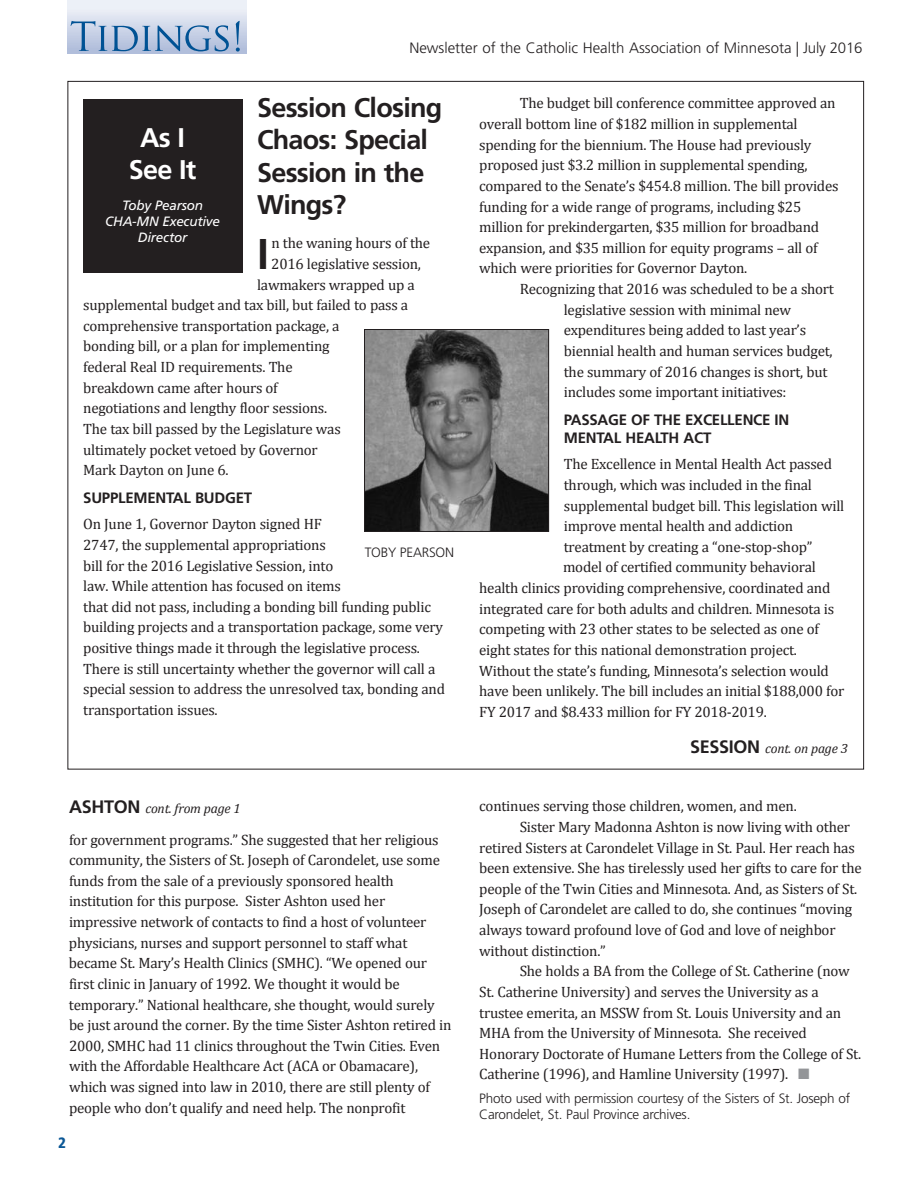
<style>
.page{position:relative;width:918px;height:1188px;background:#fff}
.page>*{position:absolute;margin:0;border:0;box-sizing:border-box;transform-origin:0 0}
.t1{font:700 43.05px "Frutiger CE";color:#231f20}
.t2{font:700 27px/32.4px "Frutiger LT";letter-spacing:-.03em;color:#231f20}
.t3{font:700 27px/32.4px "Frutiger LT";letter-spacing:-.03em;color:#fff;text-align:center}
.t4{font:15px/20.7px "Cambria";letter-spacing:-.015em;color:#231f20}
.t5{font:300 15px "Frutiger LT";color:#231f20}
.t6{font:700 15px/18px "Frutiger LT";letter-spacing:-.015em;color:#231f20}
.t7{font:900 condensed 15px "Frutiger LT";color:#0c5896}
.t8{font:300 13.5px/16.2px "Frutiger LT";letter-spacing:-.015em;color:#231f20}
.t9{font:italic 13.5px "Cambria";letter-spacing:-.015em;color:#231f20}
.t10{font:italic 13.5px/16.2px "Frutiger LT";letter-spacing:-.015em;color:#fff;text-align:center}
.s1{font-family:"Frutiger CE";font-weight:700;font-style:normal;font-size:18px}
.s2{font-family:"Frutiger LT";font-weight:700;font-style:normal;font-size:18px}
.s3{color:#939598}
</style>
<div class="page">
<div style="left:68px;top:0;width:178px;height:54px;background:linear-gradient(to bottom,#f4f7fb,#adbbd9)"></div>
<svg style="left:71px;top:21px;width:158px;height:30px;background:#9bb4d3"></svg>
<svg style="left:236px;top:21px;width:4px;height:31px"></svg>
<div style="left:83px;top:99px;width:159px;height:174px;background:#231f20"></div>
<img style="left:366px;top:331px;width:181px;height:199px">
<div style="left:364px;top:329px;width:185px;height:203px;border:1px solid #231f20"></div>
<p class="t5" style="left:409px;top:42px;width:455px">Newsletter of the Catholic Health Association of Minnesota | July 2016</p>
<h2 class="t2" style="left:257px;top:94px;width:187px">Session Closing<br>Chaos: Special<br>Session in the<br>Wings?</h2>
<h1 class="t1" style="left:257px;top:237px;width:13px">I</h1>
<p class="t4" style="left:271px;top:233px;width:160px">n the waning hours of the</p>
<p class="t4" style="left:479px;top:93px;width:361px;text-indent:40px">The budget bill conference committee approved an overall bottom line of $182 million in supplemental spending for the biennium. The House had previously proposed just $3.2 million in supplemental spending, compared to the Senate’s $454.8 million. The bill provides funding for a wide range of programs, including $25 million for prekindergarten, $35 million for broadband expansion, and $35 million for equity programs – all of which were priorities for Governor Dayton.</p>
<p class="t4" style="left:564px;top:278px;width:272px;text-indent:-44px">Recognizing that 2016 was scheduled to be a short legislative session with minimal new expenditures being added to last year’s biennial health and human services budget, the summary of 2016 changes is short, but includes some important initiatives:</p>
<p class="t6" style="left:564px;top:412px;width:227px">PASSAGE OF THE EXCELLENCE IN<br>MENTAL HEALTH ACT</p>
<p class="t4" style="left:564px;top:453px;width:270px">The Excellence in Mental Health Act passed</p>
<p class="t4" style="left:564px;top:474px;width:250px">through, which was included in the final</p>
<p class="t4" style="left:564px;top:495px;width:282px">supplemental budget bill. This legislation will</p>
<p class="t4" style="left:564px;top:515px;width:231px">improve mental health and addiction</p>
<p class="t4" style="left:564px;top:536px;width:250px">treatment by creating a “one-stop-shop”</p>
<p class="t4" style="left:563px;top:557px;width:254px">model of certified community behavioral</p>
<p class="t4" style="left:479px;top:577px;width:353px">health clinics providing comprehensive, coordinated and</p>
<p class="t4" style="left:479px;top:598px;width:356px">integrated care for both adults and children. Minnesota is</p>
<p class="t4" style="left:479px;top:618px;width:341px">competing with 23 other states to be selected as one of</p>
<p class="t4" style="left:479px;top:639px;width:319px">eight states for this national demonstration project.</p>
<p class="t4" style="left:479px;top:660px;width:351px">Without the state’s funding, Minnesota’s selection would</p>
<p class="t4" style="left:479px;top:680px;width:367px">have been unlikely. The bill includes an initial $188,000 for</p>
<p class="t4" style="left:479px;top:701px;width:289px">FY 2017 and $8.433 million for FY 2018-2019.</p>
<h2 class="t3" style="left:129px;top:123px;width:69px">As I<br>See It</h2>
<p class="t10" style="left:105px;top:198px;width:116px">Toby Pearson<br>CHA-MN Executive<br>Director</p>
<p class="t4" style="left:271px;top:253px;width:151px">2016 legislative session,</p>
<p class="t4" style="left:257px;top:274px;width:159px">lawmakers wrapped up a</p>
<p class="t4" style="left:83px;top:294px;width:327px">supplemental budget and tax bill, but failed to pass a</p>
<p class="t4" style="left:83px;top:315px;width:258px">comprehensive transportation package, a</p>
<p class="t4" style="left:83px;top:336px;width:248px">bonding bill, or a plan for implementing</p>
<p class="t4" style="left:83px;top:356px;width:211px">federal Real ID requirements. The</p>
<p class="t4" style="left:83px;top:377px;width:196px">breakdown came after hours of</p>
<p class="t4" style="left:83px;top:398px;width:245px">negotiations and lengthy floor sessions.</p>
<p class="t4" style="left:83px;top:418px;width:259px">The tax bill passed by the Legislature was</p>
<p class="t4" style="left:83px;top:439px;width:236px">ultimately pocket vetoed by Governor</p>
<p class="t4" style="left:83px;top:459px;width:147px">Mark Dayton on June 6.</p>
<p class="t6" style="left:83px;top:490px;width:170px">SUPPLEMENTAL BUDGET</p>
<p class="t4" style="left:83px;top:513px;width:363px">On June 1, Governor Dayton signed HF<br>2747, the supplemental appropriations<br>bill for the 2016 Legislative Session, into<br>law. While attention has focused on items<br>that did not pass, including a bonding bill funding public building projects and a transportation package, some very positive things made it through the legislative process.<br>There is still uncertainty whether the governor will call a special session to address the unresolved tax, bonding and transportation issues.</p>
<p class="t8" style="left:365px;top:545px;width:91px">TOBY PEARSON</p>
<p class="t9" style="left:69px;top:800px;width:173px"><span class="s1">ASHTON</span> cont. from page 1</p>
<p class="t4" style="left:69px;top:829px;width:384px">for government programs.” She suggested that her religious community, the Sisters of St. Joseph of Carondelet, use some funds from the sale of a previously sponsored health institution for this purpose. Sister Ashton used her impressive network of contacts to find a host of volunteer physicians, nurses and support personnel to staff what became St. Mary’s Health Clinics (SMHC). “We opened our first clinic in January of 1992. We thought it would be temporary.” National healthcare, she thought, would surely be just around the corner. By the time Sister Ashton retired in 2000, SMHC had 11 clinics throughout the Twin Cities. Even with the Affordable Healthcare Act (ACA or Obamacare), which was signed into law in 2010, there are still plenty of people who don’t qualify and need help. The nonprofit</p>
<p class="t7" style="left:58px;top:1136px;width:9px">2</p>
<p class="t9" style="left:690px;top:740px;width:159px"><span class="s2">SESSION</span> cont. on page 3</p>
<p class="t4" style="left:479px;top:795px;width:319px">continues serving those children, women, and men.</p>
<p class="t4" style="left:520px;top:816px;width:332px">Sister Mary Madonna Ashton is now living with other</p>
<p class="t4" style="left:479px;top:837px;width:377px">retired Sisters at Carondelet Village in St. Paul. Her reach has</p>
<p class="t4" style="left:479px;top:857px;width:384px">been extensive. She has tirelessly used her gifts to care for the</p>
<p class="t4" style="left:479px;top:878px;width:380px">people of the Twin Cities and Minnesota. And, as Sisters of St.</p>
<p class="t4" style="left:479px;top:899px;width:375px">Joseph of Carondelet are called to do, she continues “moving</p>
<p class="t4" style="left:479px;top:919px;width:358px">always toward profound love of God and love of neighbor</p>
<p class="t4" style="left:479px;top:940px;width:128px">without distinction.”</p>
<p class="t4" style="left:520px;top:960px;width:332px">She holds a BA from the College of St. Catherine (now</p>
<p class="t4" style="left:479px;top:981px;width:341px">St. Catherine University) and serves the University as a</p>
<p class="t4" style="left:479px;top:1002px;width:364px">trustee emerita, an MSSW from St. Louis University and an</p>
<p class="t4" style="left:479px;top:1022px;width:329px">MHA from the University of Minnesota. She received</p>
<p class="t4" style="left:479px;top:1043px;width:383px">Honorary Doctorate of Humane Letters from the College of St.</p>
<p class="t4" style="left:479px;top:1064px;width:332px">Catherine (1996), and Hamline University (1997). <span class="s3">■</span></p>
<p class="t8" style="left:479px;top:1091px;width:372px">Photo used with permission courtesy of the Sisters of St. Joseph of<br>Carondelet, St. Paul Province archives.</p>
</div>
